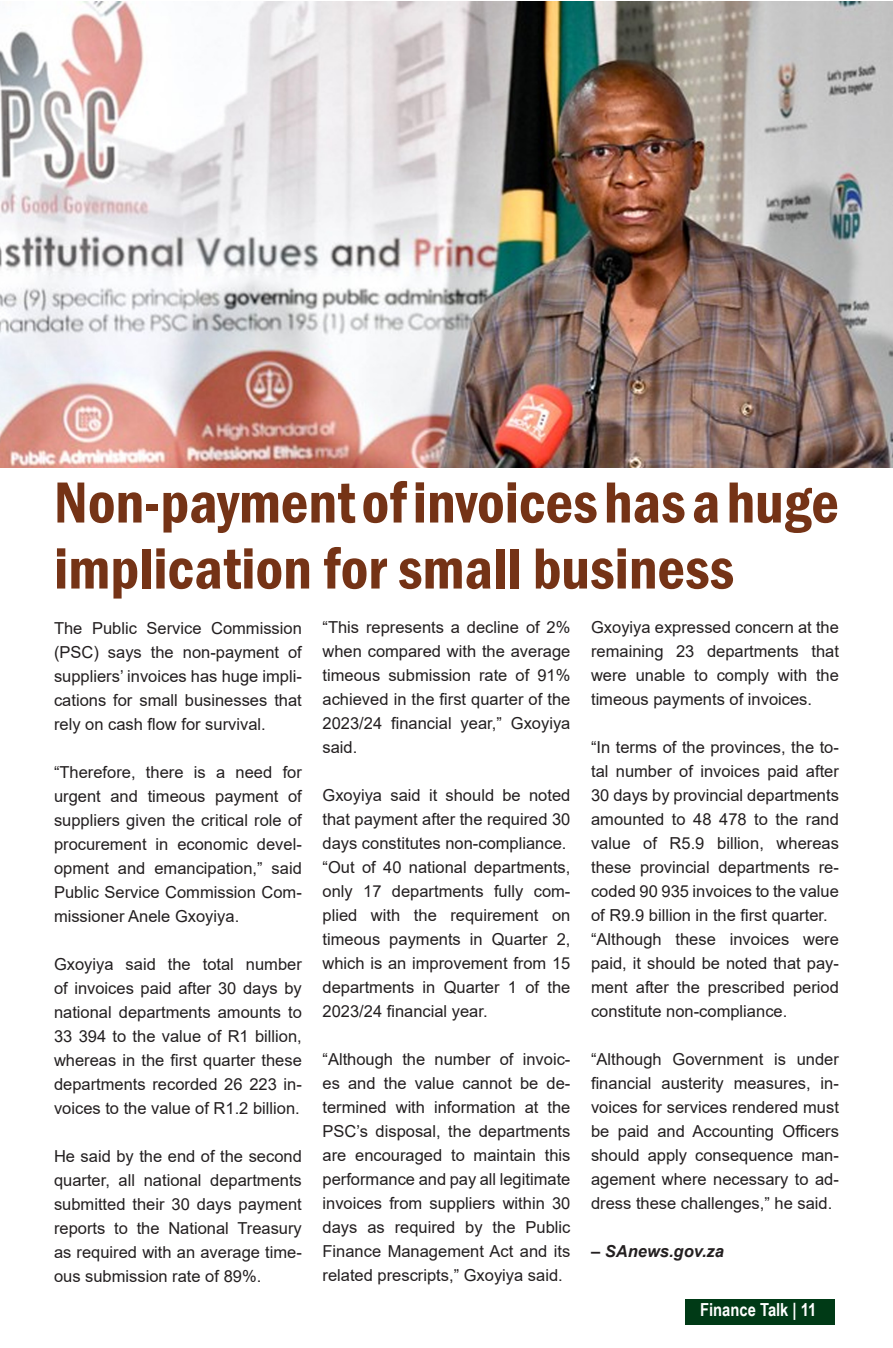
<style>
.page{position:relative;width:893px;height:1348px;background:#fff}
.page>*{position:absolute;margin:0;border:0;box-sizing:border-box;transform-origin:0 0}
.t1{font:600 condensed 60px/66px "Franklin Gothic";color:#753316}
.t2{font:700 18px "Arial Narrow";color:#fff}
.t3{font:16.5px/24px "Arial";color:#231f20;text-align:justify}
.t4{font:italic 700 16.5px "Arial";color:#231f20}
</style>
<div class="page">
<img style="left:1px;top:1px;width:891px;height:467px">
<div style="left:685px;top:1299px;width:150px;height:26px;background:#003a16"></div>
<p class="t1" style="left:54px;top:469px;width:786px">Non-payment of invoices has a huge implication for small business</p>
<p class="t3" style="left:54px;top:616px;width:249px">The Public Service Commission (PSC) says the non-payment of suppliers’ invoices has huge impli&shy;cations for small businesses that rely on cash flow for survival.</p>
<p class="t3" style="left:54px;top:760px;width:249px">“Therefore, there is a need for urgent and timeous payment of suppliers given the critical role of procurement in economic devel&shy;opment and emancipation,” said Public Service Commission Com&shy;missioner Anele Gxoyiya.</p>
<p class="t3" style="left:54px;top:952px;width:249px">Gxoyiya said the total number of invoices paid after 30 days by national departments amounts to 33 394 to the value of R1 billion, whereas in the first quarter these departments recorded 26 223 in&shy;voices to the value of R1.2 billion.</p>
<p class="t3" style="left:54px;top:1144px;width:249px">He said by the end of the second quarter, all national departments submitted their 30 days payment reports to the National Treasury as required with an average time&shy;ous submission rate of 89%.</p>
<p class="t3" style="left:323px;top:615px;width:249px">“This represents a decline of 2% when compared with the average timeous submission rate of 91% achieved in the first quarter of the 2023/24 financial year,” Gxoyiya said.</p>
<p class="t3" style="left:323px;top:783px;width:249px">Gxoyiya said it should be noted that payment after the required 30 days constitutes non-compliance.</p>
<p class="t3" style="left:323px;top:855px;width:249px">“Out of 40 national departments, only 17 departments fully com&shy;plied with the requirement on timeous payments in Quarter 2, which is an improvement from 15 departments in Quarter 1 of the 2023/24 financial year.</p>
<p class="t3" style="left:323px;top:1047px;width:249px">“Although the number of invoic&shy;es and the value cannot be de&shy;termined with information at the PSC’s disposal, the departments are encouraged to maintain this performance and pay all legitimate invoices from suppliers within 30 days as required by the Public Finance Management Act and its related prescripts,” Gxoyiya said.</p>
<p class="t3" style="left:591px;top:615px;width:249px">Gxoyiya expressed concern at the remaining 23 departments that were unable to comply with the timeous payments of invoices.</p>
<p class="t3" style="left:591px;top:735px;width:249px">“In terms of the provinces, the to&shy;tal number of invoices paid after 30 days by provincial departments amounted to 48 478 to the rand value of R5.9 billion, whereas these provincial departments re&shy;coded 90 935 invoices to the value of R9.9 billion in the first quarter.</p>
<p class="t3" style="left:591px;top:927px;width:249px">“Although these invoices were paid, it should be noted that pay&shy;ment after the prescribed period constitute non-compliance.</p>
<p class="t3" style="left:591px;top:1047px;width:249px">“Although Government is under financial austerity measures, in&shy;voices for services rendered must be paid and Accounting Officers should apply consequence man&shy;agement where necessary to ad&shy;dress these challenges,” he said.</p>
<p class="t4" style="left:591px;top:1240px;width:134px">– SAnews.gov.za</p>
<p class="t2" style="left:700px;top:1296px;width:118px">Finance Talk | 11</p>
</div>
